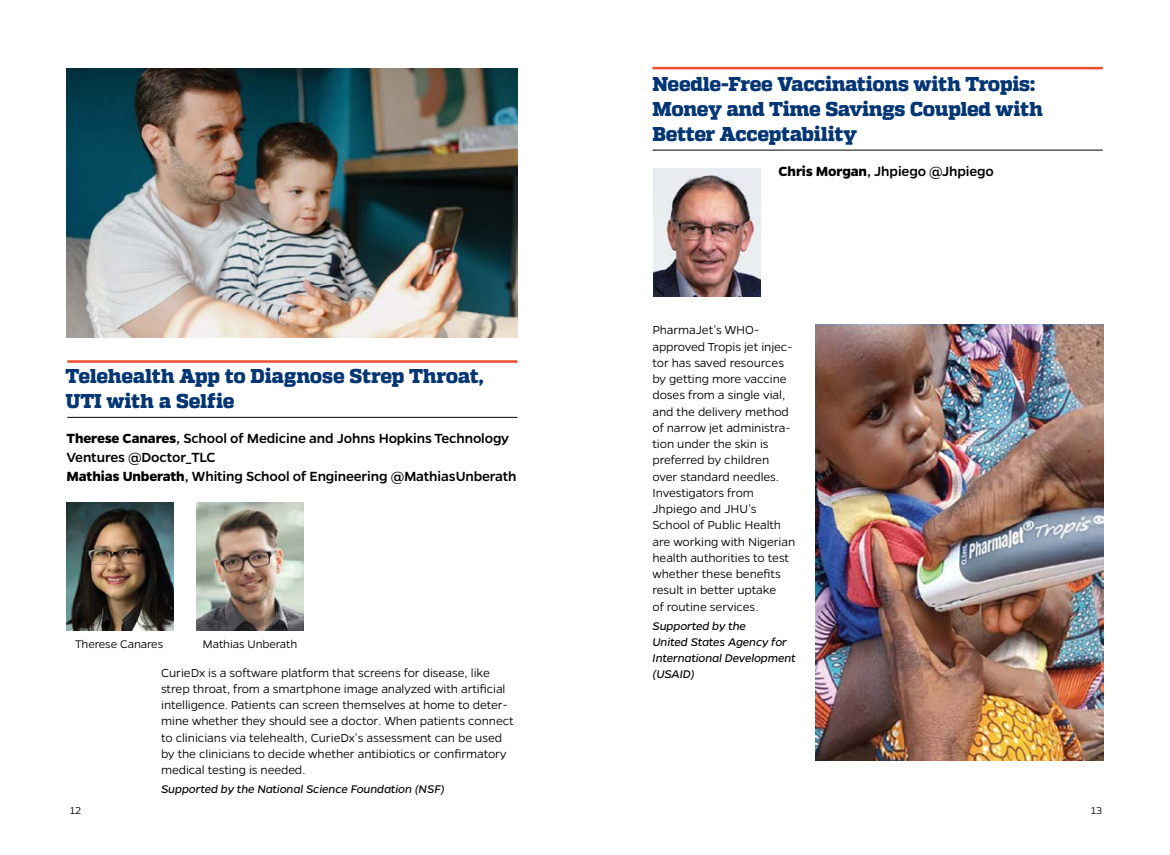
<style>
.page{position:relative;width:1170px;height:855px;background:#fff}
.page>*{position:absolute;margin:0;border:0;box-sizing:border-box;transform-origin:0 0}
.t1{font:800 20px/25px "Quadon";letter-spacing:-.015em;color:#043673}
.t2{font:500 15px/18.8px "Gentona";letter-spacing:-.01em;color:#000}
.t3{font:300 13.12px/16.2px "Gentona";letter-spacing:-.01em;color:#000}
.t4{font:italic 12.5px/16.2px "Gentona";letter-spacing:-.015em;color:#000}
.t5{font:300 12.5px "Gentona";letter-spacing:-.01em;color:#000}
.t6{font:300 11.25px "Gentona";color:#000}
.s1{font-weight:700}
</style>
<div class="page">
<hr style="left:652px;top:67px;width:451px;height:2px;background:#ea4f2c">
<hr style="left:652px;top:150px;width:451px;height:1px;background:#000">
<img style="left:653px;top:169px;width:107px;height:127px">
<img style="left:815px;top:325px;width:289px;height:435px">
<hr style="left:67px;top:360px;width:451px;height:3px;background:#ea4f2c">
<hr style="left:67px;top:417px;width:451px;height:1px;background:#000">
<img style="left:67px;top:69px;width:451px;height:269px">
<img style="left:67px;top:503px;width:107px;height:128px">
<img style="left:196px;top:503px;width:107px;height:127px">
<h1 class="t1" style="left:652px;top:72px;width:392px">Needle-Free Vaccinations with Tropis:<br>Money and Time Savings Coupled with<br>Better Acceptability</h1>
<h1 class="t1" style="left:66px;top:364px;width:420px">Telehealth App to Diagnose Strep Throat,<br>UTI with a Selfie</h1>
<p class="t2" style="left:67px;top:429px;width:451px"><span class="s1">Therese Canares</span>, School of Medicine and Johns Hopkins Technology<br>Ventures @Doctor_TLC<br><span class="s1">Mathias Unberath</span>, Whiting School of Engineering @MathiasUnberath</p>
<p class="t5" style="left:75px;top:637px;width:90px">Therese Canares</p>
<p class="t5" style="left:203px;top:637px;width:96px">Mathias Unberath</p>
<p class="t3" style="left:161px;top:664px;width:354px">CurieDx is a software platform that screens for disease, like strep throat, from a smartphone image analyzed with artificial intelligence. Patients can screen themselves at home to deter&shy;mine whether they should see a doctor. When patients connect to clinicians via telehealth, CurieDx’s assessment can be used by the clinicians to decide whether antibiotics or confirmatory medical testing is needed.</p>
<p class="t4" style="left:161px;top:781px;width:285px">Supported by the National Science Foundation (NSF)</p>
<p class="t2" style="left:778px;top:162px;width:217px"><span class="s1">Chris Morgan</span>, Jhpiego @Jhpiego</p>
<p class="t3" style="left:652px;top:322px;width:144px">PharmaJet’s WHO&shy;approved Tropis jet injec&shy;tor has saved resources by getting more vaccine doses from a single vial, and the delivery method of narrow jet administra&shy;tion under the skin is preferred by children over standard needles.<br>Investigators from<br>Jhpiego and JHU’s<br>School of Public Health are working with Nigerian health authorities to test whether these benefits result in better uptake<br>of routine services.</p>
<p class="t4" style="left:652px;top:617px;width:145px">Supported by the<br>United States Agency for<br>International Development (USAID)</p>
<p class="t6" style="left:70px;top:804px;width:13px">12</p>
<p class="t6" style="left:1091px;top:804px;width:13px">13</p>
</div>
